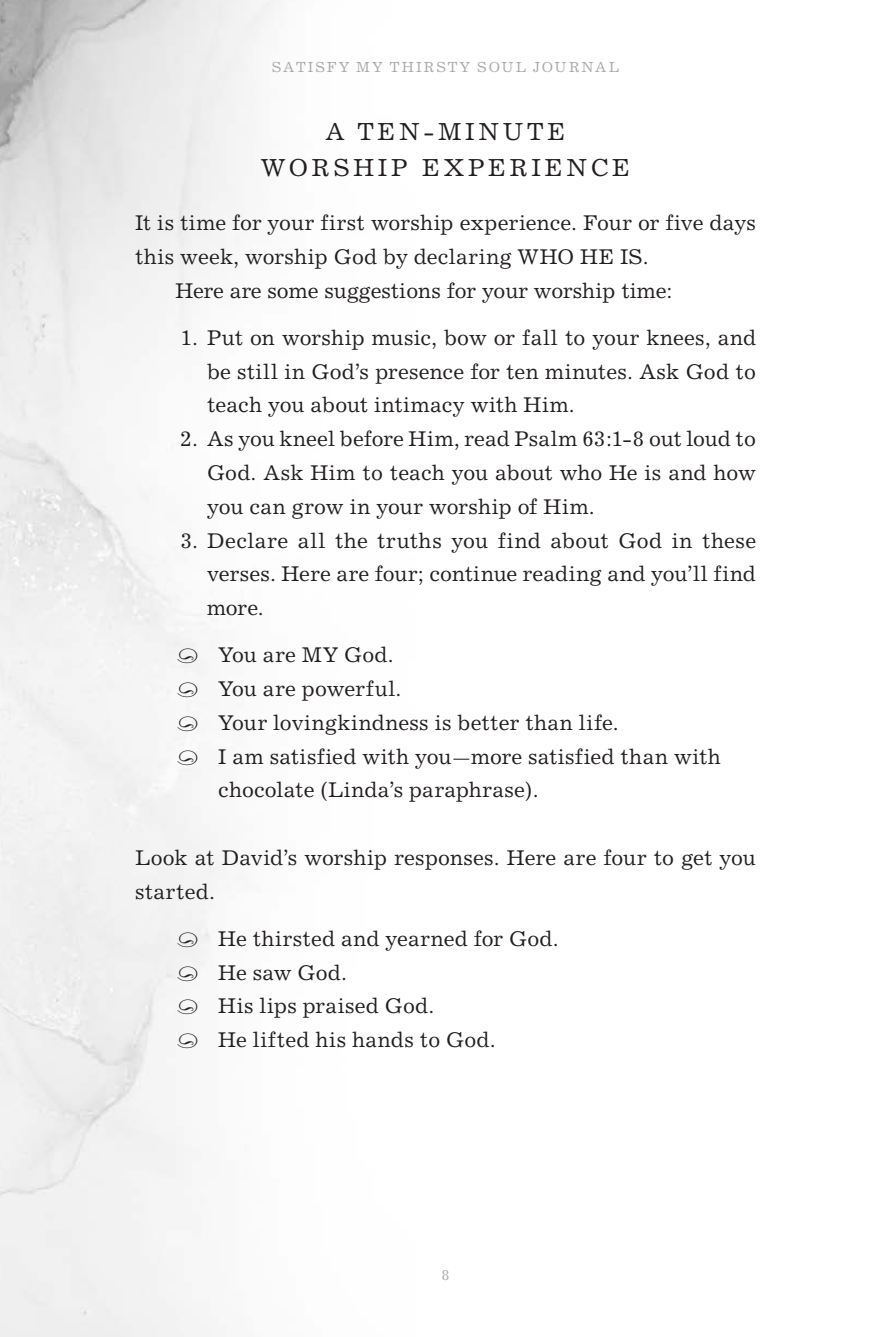
<style>
.page{position:relative;width:891px;height:1337px;background:#fff}
.page>*{position:absolute;margin:0;border:0;box-sizing:border-box;transform-origin:0 0}
.t1{font:24.75px/36px "Excelsior";letter-spacing:.15em;color:#231f20;text-align:center}
.t2{font:21.38px/33.8px "Excelsior";letter-spacing:.01em;color:#231f20;text-align:justify}
.t3{font:14.62px "Excelsior";letter-spacing:.13em;color:#a8a9ad}
.s1{font-family:"Dalliance Flourishes"}
</style>
<div class="page">
<p class="t3" style="left:272px;top:59px;width:349px">SATISFY MY THIRSTY SOUL JOURNAL</p>
<p class="t1" style="left:261px;top:114px;width:371px">A TEN-MINUTE<br>WORSHIP EXPERIENCE</p>
<p class="t2" style="left:135px;top:206px;width:623px">It is time for your first worship experience. Four or five days</p>
<p class="t2" style="left:135px;top:240px;width:515px">this week, worship God by declaring WHO HE IS.</p>
<p class="t2" style="left:176px;top:274px;width:499px">Here are some suggestions for your worship time:</p>
<p class="t2" style="left:207px;top:321px;width:551px;text-indent:-26px">1. Put on worship music, bow or fall to your knees, and be still in God’s presence for ten minutes. Ask God to teach you about intimacy with Him.</p>
<p class="t2" style="left:207px;top:422px;width:551px;text-indent:-27px">2. As you kneel before Him, read Psalm 63:1-8 out loud to God. Ask Him to teach you about who He is and how you can grow in your worship of Him.</p>
<p class="t2" style="left:207px;top:523px;width:550px;text-indent:-27px">3. Declare all the truths you find about God in these verses. Here are four; continue reading and you’ll find more.</p>
<p class="t2" style="left:178px;top:638px;width:218px"><span class="s1">A</span> You are MY God.</p>
<p class="t2" style="left:178px;top:672px;width:225px"><span class="s1">A</span> You are powerful.</p>
<p class="t2" style="left:178px;top:706px;width:443px"><span class="s1">A</span> Your lovingkindness is better than life.</p>
<p class="t2" style="left:178px;top:739px;width:545px"><span class="s1">A</span> I am satisfied with you—more satisfied than with</p>
<p class="t2" style="left:218px;top:773px;width:322px">chocolate (Linda’s paraphrase).</p>
<p class="t2" style="left:135px;top:841px;width:623px">Look at David’s worship responses. Here are four to get you started.</p>
<p class="t2" style="left:178px;top:922px;width:382px;text-align:left"><span class="s1">A</span> He thirsted and yearned for God.<br><span class="s1">A</span> He saw God.<br><span class="s1">A</span> His lips praised God.<br><span class="s1">A</span> He lifted his hands to God.</p>
<p class="t3" style="left:441px;top:1266px;width:10px">8</p>
</div>
